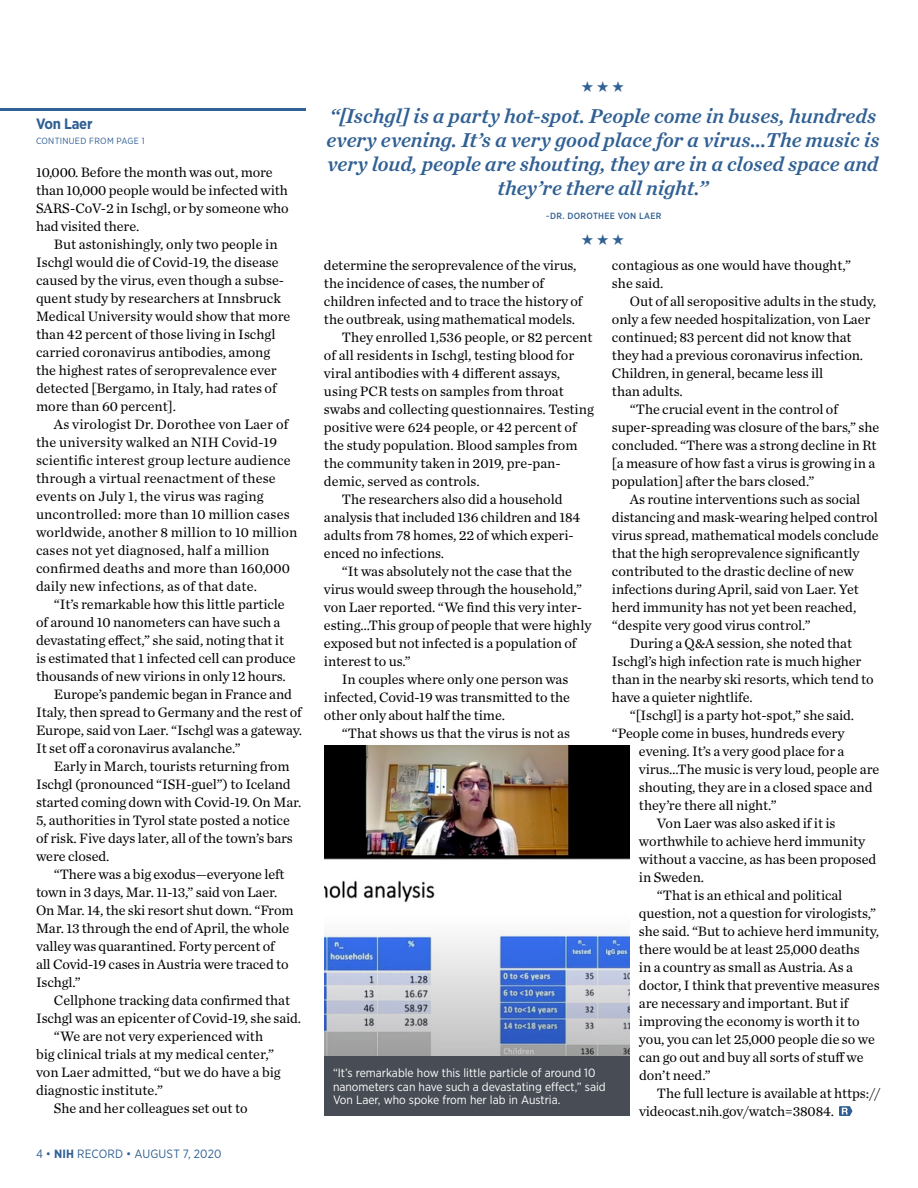
<style>
.page{position:relative;width:918px;height:1188px;background:#fff}
.page>*{position:absolute;margin:0;border:0;box-sizing:border-box;transform-origin:0 0}
.Pull_quote{font:italic 21px/24px "Chronicle Text G1 Semi";letter-spacing:-.005em;color:#316094;text-align:center}
.Head_2_Subheads_Body{font:700 15px "Gotham Narrow";letter-spacing:-.015em;color:#316094}
.Body_1{font:14.25px/18px "Chronicle Text G1";letter-spacing:-.005em;color:#000}
.Body_1_paragraph_1{font:14.25px/18px "Chronicle Text G1";letter-spacing:-.005em;color:#000}
.Photo_caption_revers{font:12px/13.5px "Gotham Narrow";color:#fff}
.t1{font:12px "Gotham Narrow";letter-spacing:.01em;color:#316094}
.Byline{font:500 9px "Gotham Narrow";letter-spacing:.03em;color:#316094}
.Page_jump{font:9px "Gotham Narrow";letter-spacing:.03em;color:#316094}
.s1{font-weight:700}
</style>
<div class="page">
<img style="left:324px;top:745px;width:306px;height:311px">
<hr style="left:0;top:108px;width:306px;height:3px;background:#316094">
<div style="left:324px;top:1056px;width:306px;height:60px;background:#474c55"></div>
<svg style="left:839px;top:1106px;width:14px;height:10px"></svg>
<p class="Head_2_Subheads_Body" style="left:36px;top:114px;width:58px">Von Laer</p>
<p class="Page_jump" style="left:36px;top:135px;width:110px">CONTINUED FROM PAGE 1</p>
<p class="Body_1_paragraph_1" style="left:36px;top:162px;width:254px">10,000. Before the month was out, more than 10,000 people would be infected with SARS-CoV-2 in Ischgl, or by someone who had visited there.</p>
<p class="Body_1" style="left:36px;top:234px;width:256px;text-indent:18px">But astonishingly, only two people in Ischgl would die of Covid-19, the disease caused by the virus, even though a subse&shy;quent study by researchers at Innsbruck Medical University would show that more than 42 percent of those living in Ischgl carried coronavirus antibodies, among the highest rates of seroprevalence ever detected [Bergamo, in Italy, had rates of more than 60 percent].</p>
<p class="Body_1" style="left:36px;top:414px;width:263px;text-indent:18px">As virologist Dr. Dorothee von Laer of the university walked an NIH Covid-19 scientific interest group lecture audience through a virtual reenactment of these events on July 1, the virus was raging uncontrolled: more than 10 million cases worldwide, another 8 million to 10 million cases not yet diagnosed, half a million confirmed deaths and more than 160,000 daily new infections, as of that date.</p>
<p class="Body_1" style="left:36px;top:594px;width:261px;text-indent:18px">“It’s remarkable how this little particle of around 10 nanometers can have such a devastating effect,” she said, noting that it is estimated that 1 infected cell can produce thousands of new virions in only 12 hours.</p>
<p class="Body_1" style="left:36px;top:684px;width:268px;text-indent:18px">Europe’s pandemic began in France and Italy, then spread to Germany and the rest of Europe, said von Laer. “Ischgl was a gateway.<br>It set off a coronavirus avalanche.”</p>
<p class="Body_1" style="left:36px;top:756px;width:267px;text-indent:18px">Early in March, tourists returning from Ischgl (pronounced “ISH-guel”) to Iceland started coming down with Covid-19. On Mar.<br>5, authorities in Tyrol state posted a notice of risk. Five days later, all of the town’s bars were closed.</p>
<p class="Body_1" style="left:36px;top:864px;width:259px;text-indent:18px">“There was a big exodus—everyone left town in 3 days, Mar. 11-13,” said von Laer.<br>On Mar. 14, the ski resort shut down. “From Mar. 13 through the end of April, the whole valley was quarantined. Forty percent of<br>all Covid-19 cases in Austria were traced to Ischgl.”</p>
<p class="Body_1" style="left:36px;top:990px;width:267px;text-align:center">Cellphone tracking data confirmed that<br>Ischgl was an epicenter of Covid-19, she said.</p>
<p class="Body_1" style="left:36px;top:1026px;width:246px;text-indent:18px">“We are not very experienced with big clinical trials at my medical center,” von Laer admitted, “but we do have a big diagnostic institute.”</p>
<p class="Body_1" style="left:54px;top:1098px;width:195px">She and her colleagues set out to</p>
<p class="t1" style="left:36px;top:1146px;width:187px">4 • <span class="s1">NIH</span> RECORD • AUGUST 7, 2020</p>
<p class="Pull_quote" style="left:327px;top:103px;width:554px">“[Ischgl] is a party hot-spot. People come in buses, hundreds every evening. It’s a very good place for a virus…The music is very loud, people are shouting, they are in a closed space and they’re there all night.”</p>
<p class="Byline" style="left:546px;top:210px;width:117px">~DR. DOROTHEE VON LAER</p>
<p class="Body_1" style="left:324px;top:255px;width:260px">determine the seroprevalence of the virus, the incidence of cases, the number of children infected and to trace the history of the outbreak, using mathematical models.</p>
<p class="Body_1" style="left:324px;top:327px;width:271px;text-indent:18px">They enrolled 1,536 people, or 82 percent of all residents in Ischgl, testing blood for viral antibodies with 4 different assays, using PCR tests on samples from throat swabs and collecting questionnaires. Testing positive were 624 people, or 42 percent of the study population. Blood samples from the community taken in 2019, pre-pan&shy;demic, served as controls.</p>
<p class="Body_1" style="left:324px;top:489px;width:258px;text-indent:18px">The researchers also did a household analysis that included 136 children and 184 adults from 78 homes, 22 of which experi&shy;enced no infections.</p>
<p class="Body_1" style="left:324px;top:561px;width:269px;text-indent:18px">“It was absolutely not the case that the virus would sweep through the household,” von Laer reported. “We find this very inter&shy;esting…This group of people that were highly exposed but not infected is a population of interest to us.”</p>
<p class="Body_1" style="left:324px;top:669px;width:248px;text-align:justify;text-indent:18px">In couples where only one person was infected, Covid-19 was transmitted to the other only about half the time.</p>
<p class="Body_1" style="left:342px;top:723px;width:230px">“That shows us that the virus is not as</p>
<p class="Body_1" style="left:612px;top:255px;width:241px">contagious as one would have thought,” she said.</p>
<p class="Body_1" style="left:612px;top:291px;width:266px;text-indent:18px">Out of all seropositive adults in the study, only a few needed hospitalization, von Laer continued; 83 percent did not know that they had a previous coronavirus infection.<br>Children, in general, became less ill<br>than adults.</p>
<p class="Body_1" style="left:612px;top:399px;width:269px;text-indent:18px">“The crucial event in the control of super-spreading was closure of the bars,” she concluded. “There was a strong decline in Rt [a measure of how fast a virus is growing in a population] after the bars closed.”</p>
<p class="Body_1" style="left:612px;top:489px;width:268px;text-indent:18px">As routine interventions such as social distancing and mask-wearing helped control virus spread, mathematical models conclude that the high seroprevalence significantly contributed to the drastic decline of new infections during April, said von Laer. Yet herd immunity has not yet been reached, “despite very good virus control.”</p>
<p class="Body_1" style="left:612px;top:633px;width:263px;text-indent:18px">During a Q&amp;A session, she noted that Ischgl’s high infection rate is much higher than in the nearby ski resorts, which tend to have a quieter nightlife.</p>
<p class="Body_1" style="left:630px;top:705px;width:226px">“[Ischgl] is a party hot-spot,” she said.</p>
<p class="Body_1" style="left:612px;top:723px;width:234px">“People come in buses, hundreds every</p>
<p class="Body_1" style="left:639px;top:741px;width:207px">evening. It’s a very good place for a</p>
<p class="Body_1" style="left:639px;top:759px;width:242px">virus…The music is very loud, people are</p>
<p class="Body_1" style="left:639px;top:777px;width:235px">shouting, they are in a closed space and</p>
<p class="Body_1" style="left:639px;top:795px;width:139px">they’re there all night.”</p>
<p class="Body_1" style="left:639px;top:813px;width:239px;text-indent:18px">Von Laer was also asked if it is worthwhile to achieve herd immunity without a vaccine, as has been proposed in Sweden.</p>
<p class="Body_1" style="left:639px;top:885px;width:242px;text-indent:18px">“That is an ethical and political question, not a question for virologists,” she said. “But to achieve herd immunity, there would be at least 25,000 deaths<br>in a country as small as Austria. As a doctor, I think that preventive measures are necessary and important. But if improving the economy is worth it to you, you can let 25,000 people die so we can go out and buy all sorts of stuff we don’t need.”</p>
<p class="Body_1" style="left:639px;top:1083px;width:243px;text-indent:18px">The full lecture is available at https:// videocast.nih.gov/watch=38084.</p>
<p class="Photo_caption_revers" style="left:333px;top:1066px;width:274px">“It’s remarkable how this little particle of around 10 nanometers can have such a devastating effect,” said<br>Von Laer, who spoke from her lab in Austria.</p>
</div>
